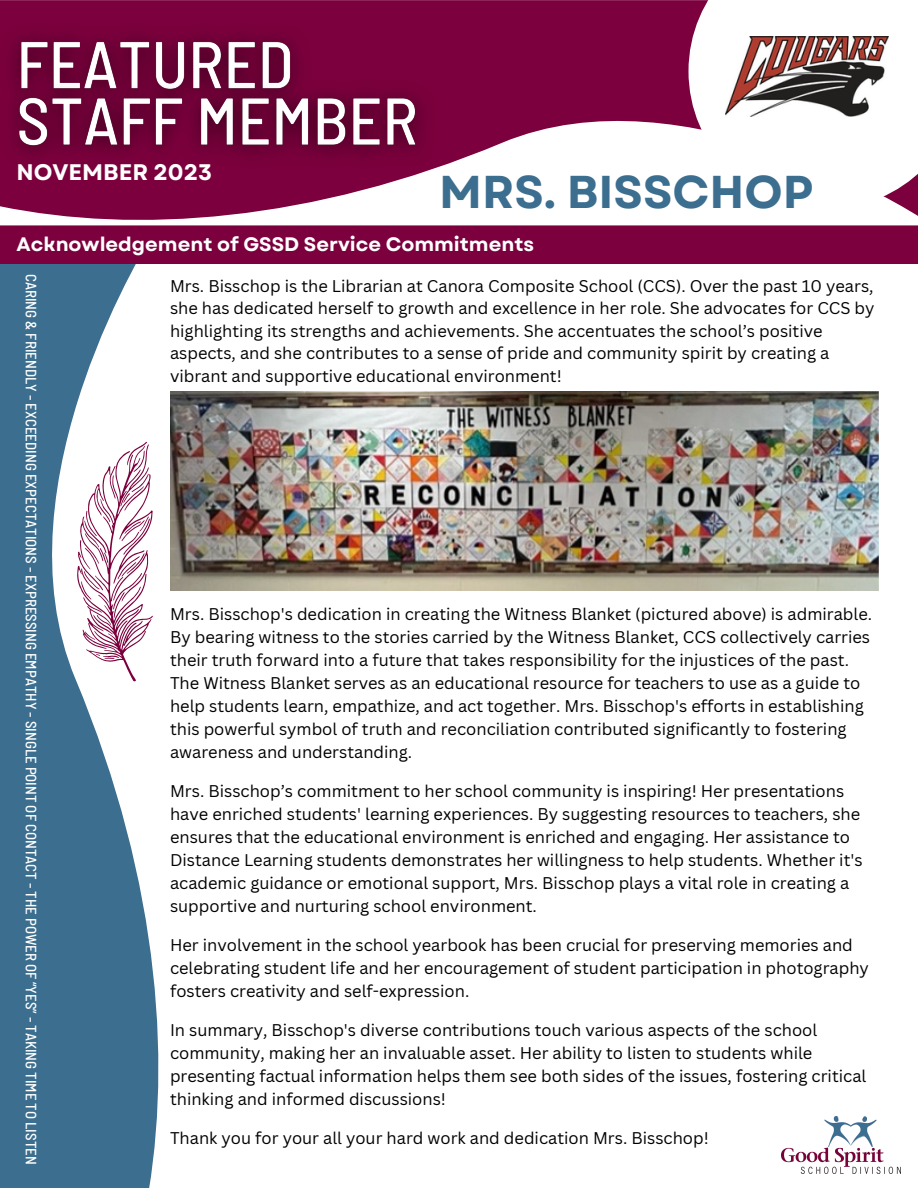
<style>
.page{position:relative;width:918px;height:1188px;background:#fff}
.page>*{position:absolute;margin:0;border:0;box-sizing:border-box;transform-origin:0 0}
.t1{font:700 45.9px "Garet";color:#3b6e8f}
.t2{font:700 22.5px "Garet";color:#fff}
.t3{font:700 19.5px "Garet";color:#fff}
.t4{font:16.5px/23px "Canva Sans";color:#000}
.t5{font:500 semi-condensed 15px "Barlow";color:#fff}
.t6{font:500 semi-condensed 13.5px "Barlow";color:#fff}
</style>
<div class="page">
<svg style="left:0;top:0;width:918px;height:220px;fill:#7b003d"></svg>
<img style="left:782px;top:1116px;width:119px;height:58px">
<svg style="left:0;top:264px;width:173px;height:924px;fill:#3b6e8f"></svg>
<div style="left:0;top:225px;width:918px;height:39px;background:#7b003d"></div>
<div style="left:688px;top:0;width:230px;height:209px;background:#fff"></div>
<img style="left:170px;top:392px;width:709px;height:199px">
<img style="left:726px;top:37px;width:163px;height:80px">
<svg style="left:78px;top:442px;width:75px;height:239px"></svg>
<img style="left:0;top:15px;width:444px;height:163px">
<p class="t2" style="left:17px;top:156px;width:197px">NOVEMBER 2023</p>
<p class="t1" style="left:439px;top:159px;width:376px">MRS. BISSCHOP</p>
<p class="t3" style="left:17px;top:230px;width:519px">Acknowledgement of GSSD Service Commitments</p>
<p class="t4" style="left:170px;top:274px;width:706px;line-height:22.5px">Mrs. Bisschop is the Librarian at Canora Composite School (CCS). Over the past 10 years, she has dedicated herself to growth and excellence in her role. She advocates for CCS by highlighting its strengths and achievements. She accentuates the school’s positive aspects, and she contributes to a sense of pride and community spirit by creating a vibrant and supportive educational environment!</p>
<p class="t5" style="left:41px;top:274px;width:892px;rotate:90deg">CARING &amp; FRIENDLY - EXCEEDING EXPECTATIONS - EXPRESSING EMPATHY - SINGLE POINT OF CONTACT - THE POWER OF “YES” - TAKING TIME TO LISTEN</p>
<p class="t6" style="left:39px;top:345px;width:216px;rotate:90deg">HIGH QUALITY TEACHING AND LEARNING</p>
<p class="t4" style="left:170px;top:602px;width:704px">Mrs. Bisschop's dedication in creating the Witness Blanket (pictured above) is admirable.<br>By bearing witness to the stories carried by the Witness Blanket, CCS collectively carries their truth forward into a future that takes responsibility for the injustices of the past.<br>The Witness Blanket serves as an educational resource for teachers to use as a guide to help students learn, empathize, and act together. Mrs. Bisschop's efforts in establishing this powerful symbol of truth and reconciliation contributed significantly to fostering awareness and understanding.</p>
<p class="t4" style="left:170px;top:779px;width:694px">Mrs. Bisschop’s commitment to her school community is inspiring! Her presentations have enriched students' learning experiences. By suggesting resources to teachers, she ensures that the educational environment is enriched and engaging. Her assistance to Distance Learning students demonstrates her willingness to help students. Whether it's academic guidance or emotional support, Mrs. Bisschop plays a vital role in creating a supportive and nurturing school environment.</p>
<p class="t4" style="left:170px;top:933px;width:700px">Her involvement in the school yearbook has been crucial for preserving memories and celebrating student life and her encouragement of student participation in photography fosters creativity and self-expression.</p>
<p class="t4" style="left:170px;top:1018px;width:698px">In summary, Bisschop's diverse contributions touch various aspects of the school community, making her an invaluable asset. Her ability to listen to students while presenting factual information helps them see both sides of the issues, fostering critical thinking and informed discussions!</p>
<p class="t4" style="left:170px;top:1126px;width:540px">Thank you for your all your hard work and dedication Mrs. Bisschop!</p>
<p class="t6" style="left:46px;top:614px;width:177px;rotate:90deg">ENGAGEMENT OF ALL STUDENTS,</p>
<p class="t6" style="left:34px;top:626px;width:155px;rotate:90deg">FAMILIES, AND COMMUNITIES</p>
<p class="t6" style="left:46px;top:828px;width:186px;rotate:90deg">HEALTHY, SUSTAINABLE PHYSICAL</p>
<p class="t6" style="left:34px;top:858px;width:130px;rotate:90deg">&amp; SOCIAL ENVIROMENTS</p>
<p class="t6" style="left:46px;top:1045px;width:101px;rotate:90deg">EFFECTIVE POLICY</p>
<p class="t6" style="left:34px;top:1048px;width:98px;rotate:90deg">AND PROCEDURES</p>
</div>
